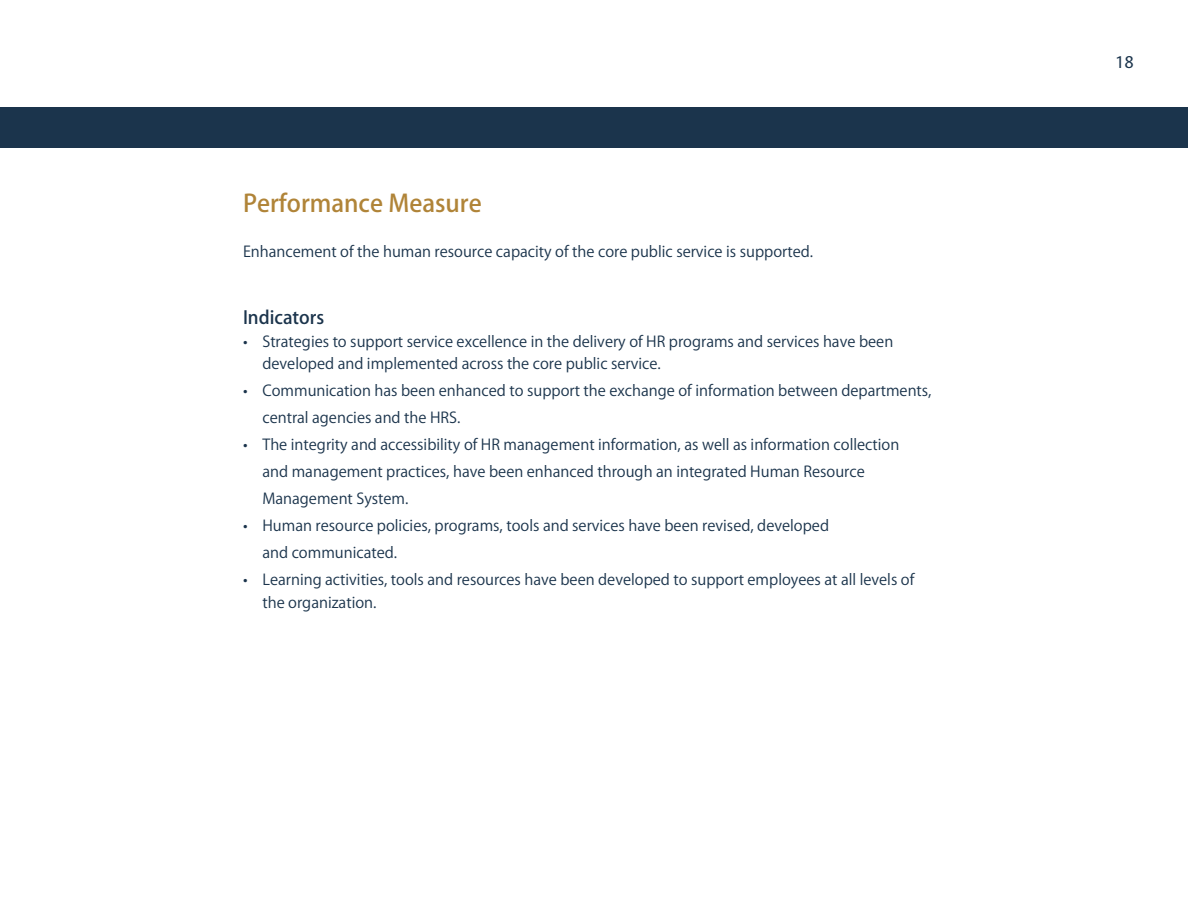
<style>
.page{position:relative;width:1188px;height:918px;background:#fff}
.page>*{position:absolute;margin:0;border:0;box-sizing:border-box;transform-origin:0 0}
.t1{font:500 24px "Koz Go Pro";color:#b08438}
.t2{font:500 18px "Koz Go Pro";color:#1b344c}
.t3{font:18px "Vegur";color:#1b344c}
.t4{font:15px/27px "Koz Go Pro";color:#1b344c}
</style>
<div class="page">
<div style="left:0;top:107px;width:15px;height:41px;background:#1b344c"></div>
<div style="left:1px;top:107px;width:1187px;height:41px;background:#1b344c"></div>
<h1 class="t1" style="left:243px;top:188px;width:240px">Performance Measure</h1>
<p class="t4" style="left:243px;top:238px;width:572px">Enhancement of the human resource capacity of the core public service is supported.</p>
<p class="t2" style="left:243px;top:306px;width:83px">Indicators</p>
<p class="t4" style="left:262px;top:331px;width:632px;line-height:22.5px;text-indent:-19px">• Strategies to support service excellence in the delivery of HR programs and services have been developed and implemented across the core public service.</p>
<p class="t4" style="left:262px;top:378px;width:671px;text-indent:-19px">• Communication has been enhanced to support the exchange of information between departments, central agencies and the HRS.</p>
<p class="t4" style="left:262px;top:432px;width:638px;text-indent:-19px">• The integrity and accessibility of HR management information, as well as information collection and management practices, have been enhanced through an integrated Human Resource<br>Management System.</p>
<p class="t4" style="left:262px;top:513px;width:568px;text-indent:-19px">• Human resource policies, programs, tools and services have been revised, developed and communicated.</p>
<p class="t4" style="left:262px;top:569px;width:653px;line-height:22.5px;text-indent:-19px">• Learning activities, tools and resources have been developed to support employees at all levels of the organization.</p>
<p class="t3" style="left:1115px;top:54px;width:20px">18</p>
</div>
